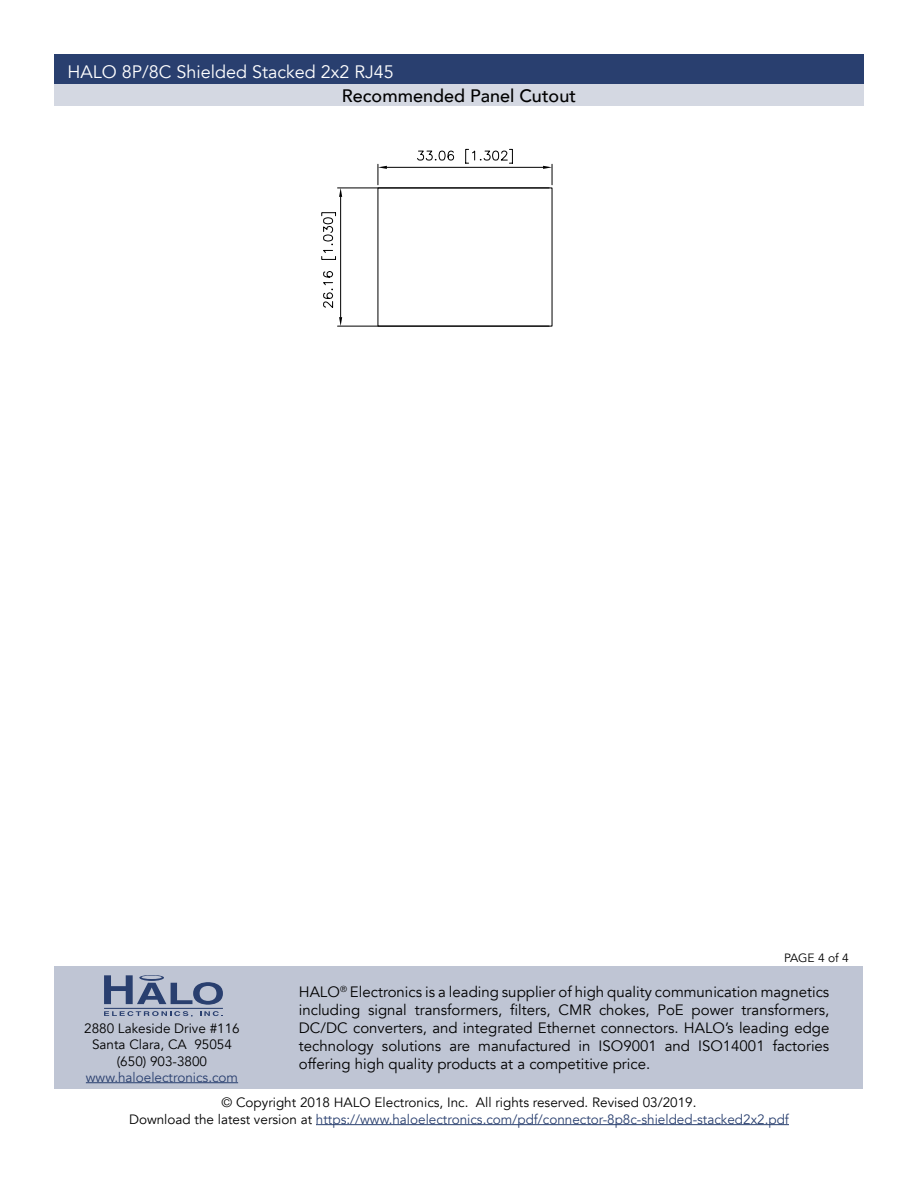
<style>
.page{position:relative;width:918px;height:1188px;background:#fff}
.page>*{position:absolute;margin:0;border:0;box-sizing:border-box;transform-origin:0 0}
.t1{font:18px "Avenir";color:#fff}
.t2{font:500 18px "Avenir";color:#000}
.t3{font:15px/18px "Avenir";color:#000;text-align:justify}
.t4{font:13.5px/16.2px "Avenir";color:#000;text-align:center}
.t5{font:13.5px "Avenir";color:#293f6f}
.t6{font:12px "Avenir";color:#000}
.s1{color:#293f6f}
</style>
<div class="page">
<div style="left:54px;top:54px;width:810px;height:30px;background:#293f6f"></div>
<div style="left:55px;top:967px;width:808px;height:122px;background:#bfc5d4"></div>
<hr style="left:316px;top:1124px;width:473px;height:1px;background:#293f6f">
<hr style="left:86px;top:1082px;width:152px;height:1px;background:#293f6f">
<hr style="left:104px;top:1008px;width:119px;height:1px;background:#293f6f">
<svg style="left:104px;top:1011px;width:89px;height:6px"></svg>
<svg style="left:200px;top:1011px;width:23px;height:5px"></svg>
<svg style="left:104px;top:975px;width:119px;height:30px"></svg>
<div style="left:54px;top:84px;width:810px;height:22px;background:#d4d8e2"></div>
<svg style="left:321px;top:149px;width:231px;height:177px"></svg>
<p class="t1" style="left:68px;top:61px;width:328px">HALO 8P/8C Shielded Stacked 2x2 RJ45</p>
<p class="t2" style="left:342px;top:80px;width:236px">Recommended Panel Cutout</p>
<p class="t4" style="left:84px;top:1021px;width:157px">2880 Lakeside Drive #116<br>Santa Clara, CA 95054 (650) 903-3800</p>
<p class="t5" style="left:86px;top:1069px;width:154px">www.haloelectronics.com</p>
<p class="t6" style="left:784px;top:951px;width:66px">PAGE 4 of 4</p>
<p class="t3" style="left:299px;top:983px;width:532px">HALO<sup>®</sup> Electronics is a leading supplier of high quality communication magnetics including signal transformers, filters, CMR chokes, PoE power transformers, DC/DC converters, and integrated Ethernet connectors. HALO’s leading edge technology solutions are manufactured in ISO9001 and ISO14001 factories offering high quality products at a competitive price.</p>
<p class="t4" style="left:129px;top:1095px;width:661px">© Copyright 2018 HALO Electronics, Inc. All rights reserved. Revised 03/2019.<br>Download the latest version at <span class="s1">https://www.haloelectronics.com/pdf/connector-8p8c-shielded-stacked2x2.pdf</span></p>
</div>
